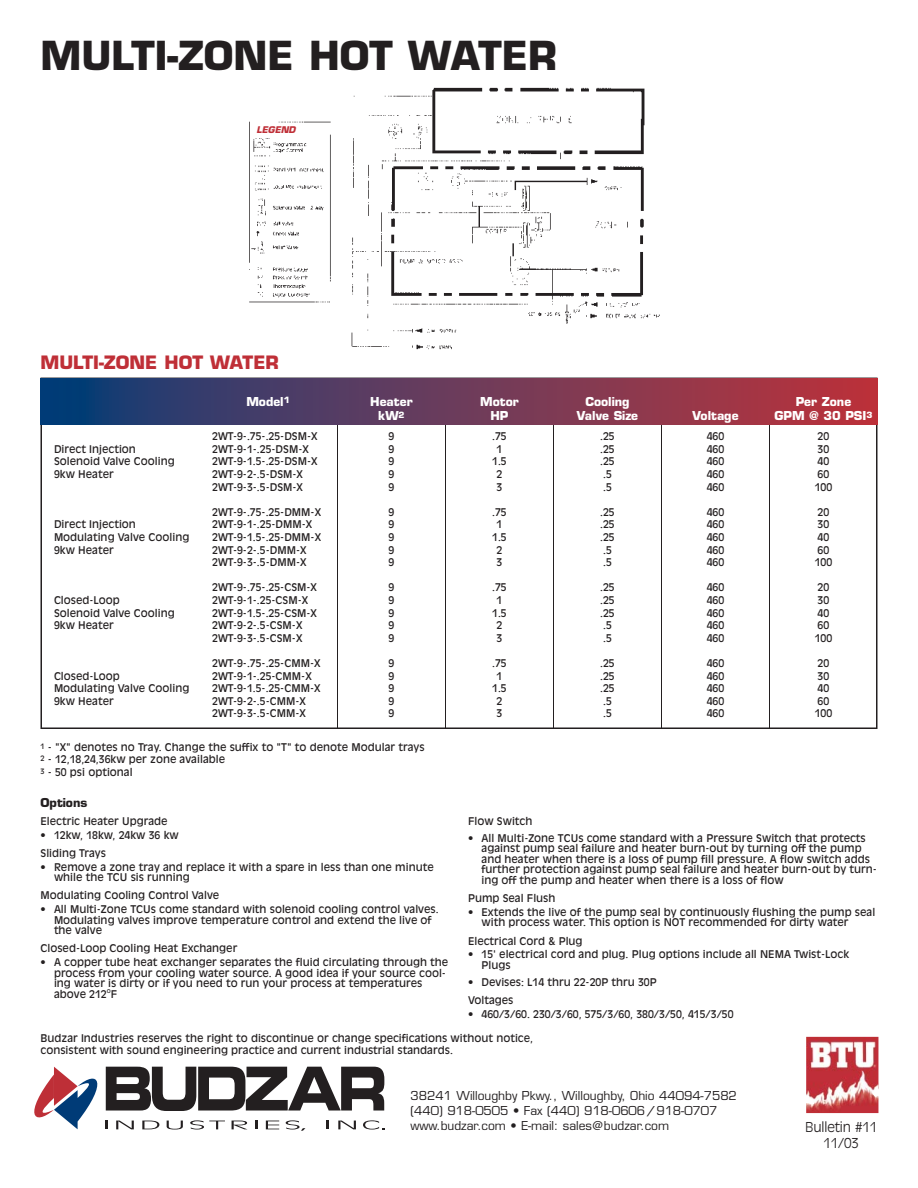
<style>
.page{position:relative;width:918px;height:1188px;background:#fff}
.page>*{position:absolute;margin:0;border:0;box-sizing:border-box;transform-origin:0 0}
.t1{font:700 39px "Eurostile";color:#231f20}
.t2{font:700 18px "Eurostile";color:#bf2f37}
.t3{font:300 13.5px/16.2px "Antique Olive";letter-spacing:-.005em;color:#231f20;text-align:center}
.t4{font:12px/15px "Eurostile";color:#231f20}
.t5{font:700 12px/14.4px "Eurostile";color:#fff;text-align:center}
.t6{font:700 12px "Eurostile";color:#231f20}
.t7{font:10.5px/12.6px "Antique Olive";color:#231f20}
.t8{font:italic 700 9px "Eurostile";color:#bf2f37}
.t9{font:6px "Antique Olive";color:#231f20}
.s1{font-weight:300}
</style>
<div class="page">
<img style="left:806px;top:1037px;width:72px;height:76px">
<svg style="left:34px;top:1067px;width:350px;height:64px"></svg>
<hr style="left:445px;top:423px;width:1px;height:306px;background:#231f20">
<hr style="left:337px;top:423px;width:1px;height:306px;background:#231f20">
<hr style="left:553px;top:423px;width:1px;height:306px;background:#231f20">
<hr style="left:661px;top:423px;width:1px;height:306px;background:#231f20">
<hr style="left:769px;top:423px;width:1px;height:306px;background:#231f20">
<svg style="left:40px;top:378px;width:838px;height:47px;background:#673959"></svg>
<img style="left:249px;top:87px;width:411px;height:263px">
<h1 class="t1" style="left:40px;top:40px;width:518px">MULTI-ZONE HOT WATER</h1>
<p class="t8" style="left:256px;top:126px;width:41px">LEGEND</p>
<h2 class="t2" style="left:40px;top:355px;width:240px">MULTI-ZONE HOT WATER</h2>
<p class="t7" style="left:54px;top:443px;width:122px">Direct Injection<br>Solenoid Valve Cooling<br>9kw Heater</p>
<p class="t7" style="left:54px;top:519px;width:137px">Direct Injection<br>Modulating Valve Cooling<br>9kw Heater</p>
<p class="t7" style="left:54px;top:594px;width:122px">Closed-Loop<br>Solenoid Valve Cooling<br>9kw Heater</p>
<p class="t7" style="left:54px;top:670px;width:137px">Closed-Loop<br>Modulating Valve Cooling<br>9kw Heater</p>
<p class="t5" style="left:246px;top:395px;width:45px">Model<sup>1</sup></p>
<p class="t5" style="left:370px;top:395px;width:44px">Heater kW<sup>2</sup></p>
<p class="t5" style="left:480px;top:395px;width:40px">Motor<br>HP</p>
<p class="t5" style="left:577px;top:395px;width:63px">Cooling<br>Valve Size</p>
<p class="t5" style="left:796px;top:395px;width:57px">Per Zone</p>
<p class="t5" style="left:692px;top:410px;width:48px">Voltage</p>
<p class="t5" style="left:775px;top:410px;width:99px">GPM @ 30 PSI<sup>3</sup></p>
<p class="t7" style="left:212px;top:431px;width:107px">2WT-9-.75-.25-DSM-X<br>2WT-9-1-.25-DSM-X<br>2WT-9-1.5-.25-DSM-X<br>2WT-9-2-.5-DSM-X<br>2WT-9-3-.5-DSM-X</p>
<p class="t7" style="left:212px;top:506px;width:110px">2WT-9-.75-.25-DMM-X<br>2WT-9-1-.25-DMM-X<br>2WT-9-1.5-.25-DMM-X<br>2WT-9-2-.5-DMM-X<br>2WT-9-3-.5-DMM-X</p>
<p class="t7" style="left:212px;top:582px;width:106px">2WT-9-.75-.25-CSM-X<br>2WT-9-1-.25-CSM-X<br>2WT-9-1.5-.25-CSM-X<br>2WT-9-2-.5-CSM-X<br>2WT-9-3-.5-CSM-X</p>
<p class="t7" style="left:212px;top:657px;width:110px">2WT-9-.75-.25-CMM-X<br>2WT-9-1-.25-CMM-X<br>2WT-9-1.5-.25-CMM-X<br>2WT-9-2-.5-CMM-X<br>2WT-9-3-.5-CMM-X</p>
<p class="t7" style="left:389px;top:431px;width:7px;text-align:justify">9<br>9<br>9<br>9<br>9</p>
<p class="t7" style="left:389px;top:506px;width:7px;text-align:justify">9<br>9<br>9<br>9<br>9</p>
<p class="t7" style="left:389px;top:582px;width:7px;text-align:justify">9<br>9<br>9<br>9<br>9</p>
<p class="t7" style="left:389px;top:657px;width:7px;text-align:justify">9<br>9<br>9<br>9<br>9</p>
<p class="t7" style="left:492px;top:431px;width:16px;text-align:center">.75<br>1<br>1.5<br>2<br>3</p>
<p class="t7" style="left:492px;top:506px;width:16px;text-align:center">.75<br>1<br>1.5<br>2<br>3</p>
<p class="t7" style="left:492px;top:582px;width:16px;text-align:center">.75<br>1<br>1.5<br>2<br>3</p>
<p class="t7" style="left:492px;top:657px;width:16px;text-align:center">.75<br>1<br>1.5<br>2<br>3</p>
<p class="t7" style="left:600px;top:431px;width:16px">.25 .25 .25 .5 .5</p>
<p class="t7" style="left:600px;top:506px;width:16px">.25 .25 .25 .5 .5</p>
<p class="t7" style="left:600px;top:582px;width:16px">.25 .25 .25 .5 .5</p>
<p class="t7" style="left:600px;top:657px;width:16px">.25 .25 .25 .5 .5</p>
<p class="t7" style="left:707px;top:431px;width:19px;text-align:justify">460<br>460<br>460<br>460<br>460</p>
<p class="t7" style="left:707px;top:506px;width:19px;text-align:justify">460<br>460<br>460<br>460<br>460</p>
<p class="t7" style="left:707px;top:582px;width:19px;text-align:justify">460<br>460<br>460<br>460<br>460</p>
<p class="t7" style="left:707px;top:657px;width:19px;text-align:justify">460<br>460<br>460<br>460<br>460</p>
<p class="t7" style="left:815px;top:431px;width:19px">20<br>30<br>40<br>60<br>100</p>
<p class="t7" style="left:815px;top:506px;width:19px">20<br>30<br>40<br>60<br>100</p>
<p class="t7" style="left:815px;top:582px;width:19px">20<br>30<br>40<br>60<br>100</p>
<p class="t7" style="left:815px;top:657px;width:19px">20<br>30<br>40<br>60<br>100</p>
<p class="t7" style="left:40px;top:741px;width:386px"><sup>1</sup> - "X" denotes no Tray. Change the suffix to "T" to denote Modular trays<br><sup>2</sup> - 12,18,24,36kw per zone available<br><sup>3</sup> - 50 psi optional</p>
<p class="t6" style="left:40px;top:798px;width:48px">Options</p>
<p class="t7" style="left:41px;top:815px;width:129px">Electric Heater Upgrade</p>
<p class="t7" style="left:41px;top:826px;width:140px;line-height:18.3px"><span class="s1">•</span> 12kw, 18kw, 24kw 36 kw<br>Sliding Trays</p>
<p class="t7" style="left:54px;top:862px;width:381px;line-height:10.5px;text-indent:-13px"><span class="s1">•</span> Remove a zone tray and replace it with a spare in less than one minute while the TCU sis running</p>
<p class="t7" style="left:41px;top:890px;width:180px">Modulating Cooling Control Valve</p>
<p class="t7" style="left:54px;top:905px;width:386px;line-height:10.5px;text-indent:-13px"><span class="s1">•</span> All Multi-Zone TCUs come standard with solenoid cooling control valves.<br>Modulating valves improve temperature control and extend the live of the valve</p>
<p class="t7" style="left:41px;top:943px;width:198px">Closed-Loop Cooling Heat Exchanger</p>
<p class="t7" style="left:54px;top:958px;width:396px;line-height:10.5px;text-indent:-13px"><span class="s1">•</span> A copper tube heat exchanger separates the fluid circulating through the process from your cooling water source. A good idea if your source cool&shy;ing water is dirty or if you need to run your process at temperatures above 212 F</p>
<p class="t9" style="left:107px;top:988px;width:6px">o</p>
<p class="t7" style="left:468px;top:815px;width:66px">Flow Switch</p>
<p class="t7" style="left:482px;top:833px;width:397px;line-height:10.5px;text-indent:-13px"><span class="s1">•</span> All Multi-Zone TCUs come standard with a Pressure Switch that protects against pump seal failure and heater burn-out by turning off the pump and heater when there is a loss of pump fill pressure. A flow switch adds further protection against pump seal failure and heater burn-out by turn&shy;ing off the pump and heater when there is a loss of flow</p>
<p class="t7" style="left:468px;top:893px;width:89px">Pump Seal Flush</p>
<p class="t7" style="left:482px;top:907px;width:395px;line-height:10.5px;text-indent:-13px"><span class="s1">•</span> Extends the live of the pump seal by continuously flushing the pump seal with process water. This option is NOT recommended for dirty water</p>
<p class="t7" style="left:468px;top:935px;width:116px">Electrical Cord &amp; Plug</p>
<p class="t7" style="left:482px;top:950px;width:369px;line-height:10.5px;text-indent:-13px"><span class="s1">•</span> 15' electrical cord and plug. Plug options include all NEMA Twist-Lock<br>Plugs</p>
<p class="t7" style="left:468px;top:973px;width:190px;line-height:18.3px"><span class="s1">•</span> Devises: L14 thru 22-20P thru 30P<br>Voltages</p>
<p class="t7" style="left:468px;top:1008px;width:267px"><span class="s1">•</span> 460/3/60. 230/3/60, 575/3/60, 380/3/50, 415/3/50</p>
<p class="t7" style="left:40px;top:1032px;width:494px">Budzar Industries reserves the right to discontinue or change specifications without notice, consistent with sound engineering practice and current industrial standards.</p>
<p class="t4" style="left:410px;top:1089px;width:328px">38241 Willoughby Pkwy., Willoughby, Ohio 44094-7582 (440) 918-0505 • Fax (440) 918-0606/918-0707 www.budzar.com • E-mail: sales@budzar.com</p>
<p class="t3" style="left:805px;top:1119px;width:74px">Bulletin #11<br>11/03</p>
</div>
